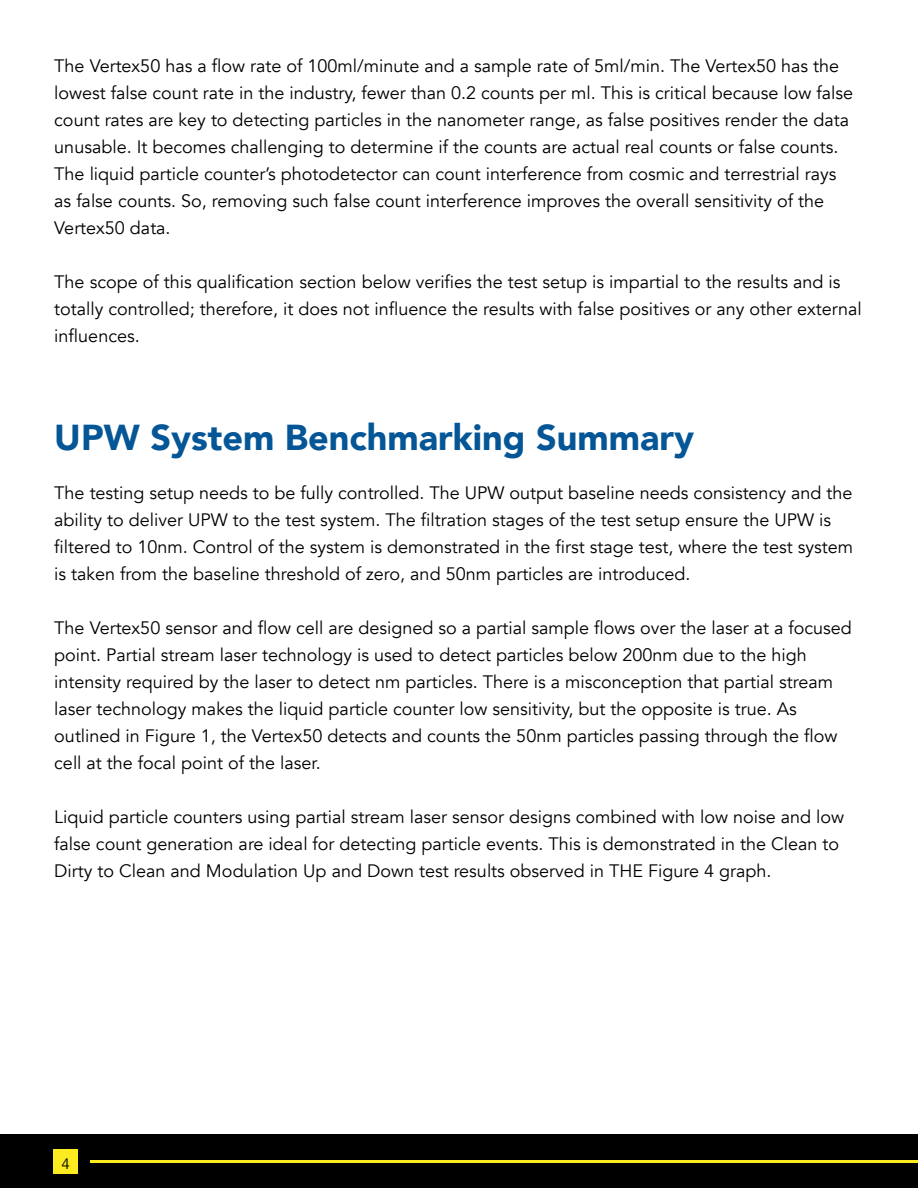
<style>
.page{position:relative;width:918px;height:1188px;background:#fff}
.page>*{position:absolute;margin:0;border:0;box-sizing:border-box;transform-origin:0 0}
.Main_Heading{font:900 36px "Avenir";color:#055696}
.Paragraph_Body{font:18px/27px "Avenir";color:#000}
.t1{font:15px "Avenir";color:#000}
</style>
<div class="page">
<div style="left:0;top:1134px;width:918px;height:54px;background:#000"></div>
<hr style="left:90px;top:1160px;width:828px;height:2px;background:#fceb20">
<div style="left:53px;top:1149px;width:25px;height:25px;background:#fceb20"></div>
<p class="Paragraph_Body" style="left:54px;top:53px;width:800px">The Vertex50 has a flow rate of 100ml/minute and a sample rate of 5ml/min. The Vertex50 has the lowest false count rate in the industry, fewer than 0.2 counts per ml. This is critical because low false count rates are key to detecting particles in the nanometer range, as false positives render the data unusable. It becomes challenging to determine if the counts are actual real counts or false counts.<br>The liquid particle counter’s photodetector can count interference from cosmic and terrestrial rays as false counts. So, removing such false count interference improves the overall sensitivity of the Vertex50 data.</p>
<p class="Paragraph_Body" style="left:54px;top:269px;width:809px">The scope of this qualification section below verifies the test setup is impartial to the results and is totally controlled; therefore, it does not influence the results with false positives or any other external influences.</p>
<p class="Main_Heading" style="left:54px;top:407px;width:641px">UPW System Benchmarking Summary</p>
<p class="Paragraph_Body" style="left:54px;top:479px;width:800px">The testing setup needs to be fully controlled. The UPW output baseline needs consistency and the ability to deliver UPW to the test system. The filtration stages of the test setup ensure the UPW is filtered to 10nm. Control of the system is demonstrated in the first stage test, where the test system is taken from the baseline threshold of zero, and 50nm particles are introduced.</p>
<p class="Paragraph_Body" style="left:54px;top:614px;width:799px">The Vertex50 sensor and flow cell are designed so a partial sample flows over the laser at a focused point. Partial stream laser technology is used to detect particles below 200nm due to the high intensity required by the laser to detect nm particles. There is a misconception that partial stream laser technology makes the liquid particle counter low sensitivity, but the opposite is true. As outlined in Figure 1, the Vertex50 detects and counts the 50nm particles passing through the flow cell at the focal point of the laser.</p>
<p class="Paragraph_Body" style="left:54px;top:803px;width:791px">Liquid particle counters using partial stream laser sensor designs combined with low noise and low false count generation are ideal for detecting particle events. This is demonstrated in the Clean to<br>Dirty to Clean and Modulation Up and Down test results observed in THE Figure 4 graph.</p>
<p class="t1" style="left:61px;top:1155px;width:10px">4</p>
</div>
